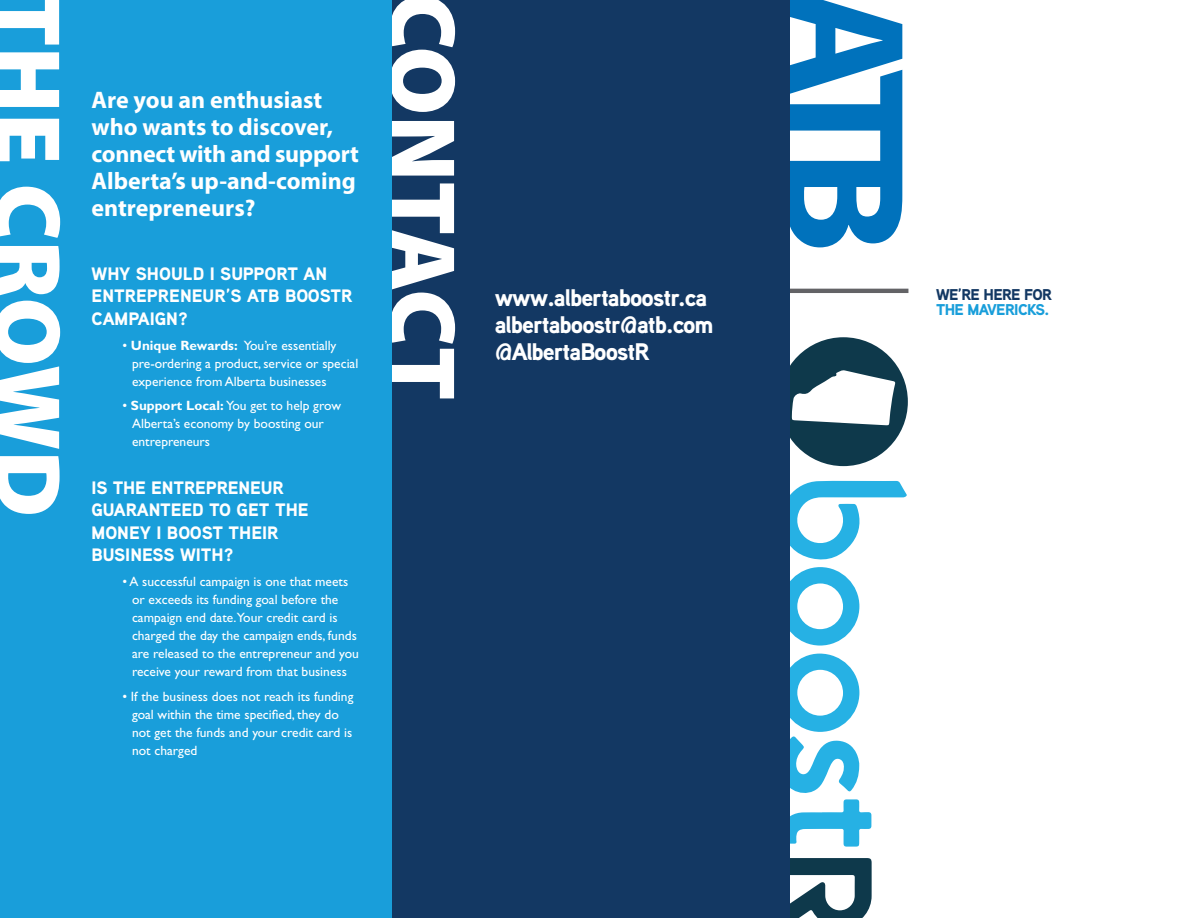
<style>
.page{position:relative;width:1188px;height:918px;background:#fff}
.page>*{position:absolute;margin:0;border:0;box-sizing:border-box;transform-origin:0 0}
.t1{font:900 94.05px "Myriad Pro";color:#fff}
.t2{font:700 24px/27px "Myriad Pro";color:#fff}
.t3{font:900 24px "Aaux Pro";letter-spacing:-.04em;color:#fff}
.t4{font:900 18px/22.5px "Aaux Pro";color:#fff}
.t5{font:900 15.6px "Aaux Pro";letter-spacing:-.04em;color:#199eda}
.t6{font:900 15.6px "Aaux Pro";letter-spacing:-.04em;color:#133863}
.t7{font:13.5px/18px "Gill Sans Std";color:#fff}
.s1{font-family:"Gill Sans"}
.s2{font-weight:700}
</style>
<div class="page">
<svg style="left:790px;top:337px;width:118px;height:129px"></svg>
<svg style="left:790px;top:858px;width:82px;height:60px"></svg>
<svg style="left:790px;top:481px;width:117px;height:165px"></svg>
<svg style="left:790px;top:654px;width:81px;height:193px"></svg>
<svg style="left:790px;top:0;width:112px;height:247px"></svg>
<hr style="left:754px;top:289px;width:154px;height:4px;background:#636366">
<div style="left:392px;top:0;width:398px;height:918px;background:#133863"></div>
<div style="left:0;top:0;width:392px;height:918px;background:#199eda"></div>
<p class="t1" style="left:90px;top:-7px;width:526px;rotate:90deg">THE CROWD</p>
<p class="t2" style="left:92px;top:85px;width:269px">Are you an enthusiast who wants to discover, connect with and support<br>Alberta’s up-and-coming entrepreneurs?</p>
<p class="t4" style="left:92px;top:262px;width:262px">WHY SHOULD I SUPPORT AN<br>ENTREPRENEUR’S ATB BOOSTR<br>CAMPAIGN?</p>
<p class="t7" style="left:132px;top:336px;width:228px;text-indent:-10px"><span class="s1">•</span> <span class="s2">Unique Rewards:</span> You’re essentially pre-ordering a product, service or special experience from Alberta businesses</p>
<p class="t7" style="left:132px;top:397px;width:210px;text-indent:-10px"><span class="s1">•</span> <span class="s2">Support Local:</span> You get to help grow<br>Alberta’s economy by boosting our entrepreneurs</p>
<p class="t4" style="left:92px;top:475px;width:219px">IS THE ENTREPRENEUR<br>GUARANTEED TO GET THE<br>MONEY I BOOST THEIR<br>BUSINESS WITH?</p>
<p class="t7" style="left:132px;top:572px;width:228px;text-indent:-10px">• A successful campaign is one that meets or exceeds its funding goal before the campaign end date.Your credit card is charged the day the campaign ends, funds are released to the entrepreneur and you receive your reward from that business</p>
<p class="t7" style="left:132px;top:687px;width:223px;text-indent:-10px">• If the business does not reach its funding goal within the time specified, they do not get the funds and your credit card is not charged</p>
<p class="t1" style="left:485px;top:-7px;width:409px;rotate:90deg">CONTACT</p>
<p class="t3" style="left:495px;top:282px;width:214px">www.albertaboostr.ca</p>
<p class="t3" style="left:495px;top:309px;width:220px">albertaboostr@atb.com</p>
<p class="t3" style="left:495px;top:336px;width:156px">@AlbertaBoostR</p>
<p class="t6" style="left:936px;top:284px;width:118px">WE’RE HERE FOR</p>
<p class="t5" style="left:936px;top:300px;width:115px">THE MAVERICKS.</p>
</div>
